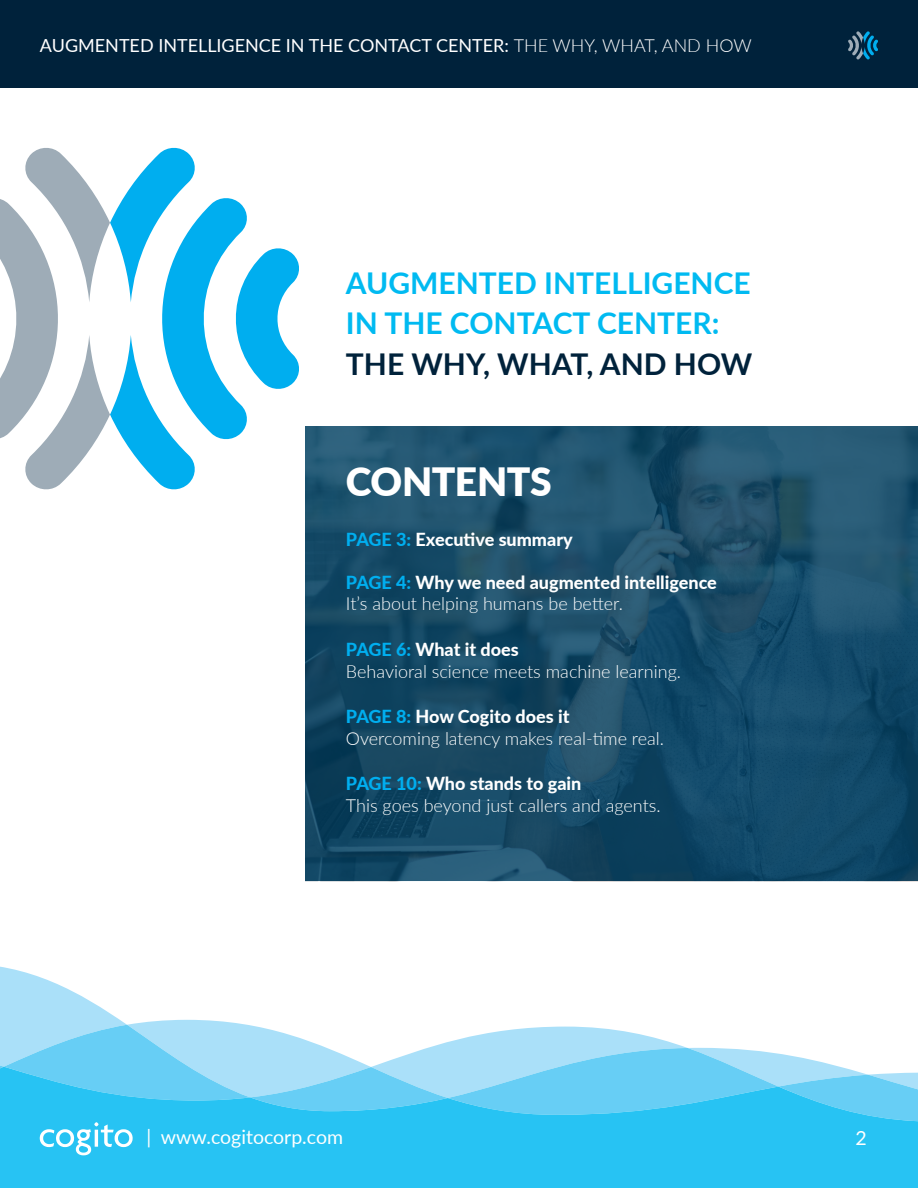
<style>
.page{position:relative;width:918px;height:1188px;background:#fff}
.page>*{position:absolute;margin:0;border:0;box-sizing:border-box;transform-origin:0 0}
.t1{font:900 39px "Lato";letter-spacing:-.02em;color:#fff}
.t2{font:700 30px/40.5px "Lato";color:#00baf1}
.t3{font:700 30px "Lato";color:#00223b}
.t4{font:19.5px "Lato";color:#fff}
.t5{font:300 18px/21.6px "Lato";color:#fff}
.t6{font:18px "Lato";color:#fff}
.t7{font:800 18px "Lato";color:#fff}
.s1{font-weight:300}
.s2{color:#00aeef}
.s3{font-weight:800;color:#00aeef}
.s4{font-weight:800}
</style>
<div class="page">
<svg style="left:0;top:966px;width:195px;height:54px"></svg>
<svg style="left:0;top:1020px;width:248px;height:47px"></svg>
<svg style="left:4px;top:1025px;width:836px;height:42px;fill:#aae0f9"></svg>
<svg style="left:0;top:1067px;width:918px;height:121px;background:#3fc7f3"></svg>
<div style="left:0;top:0;width:918px;height:88px;background:#00223b"></div>
<svg style="left:40px;top:1122px;width:93px;height:33px"></svg>
<svg style="left:848px;top:31px;width:30px;height:29px"></svg>
<svg style="left:0;top:147px;width:299px;height:343px"></svg>
<img style="left:306px;top:427px;width:612px;height:454px">
<p class="t6" style="left:40px;top:32px;width:713px">AUGMENTED INTELLIGENCE IN THE CONTACT CENTER: <span class="s1">THE WHY, WHAT, AND HOW</span></p>
<h2 class="t2" style="left:346px;top:261px;width:406px">AUGMENTED INTELLIGENCE<br>IN THE CONTACT CENTER:</h2>
<h2 class="t3" style="left:346px;top:342px;width:408px">THE WHY, WHAT, AND HOW</h2>
<h1 class="t1" style="left:346px;top:452px;width:207px">CONTENTS</h1>
<p class="t7" style="left:346px;top:526px;width:228px"><span class="s2">PAGE 3:</span> Executive summary</p>
<p class="t5" style="left:346px;top:571px;width:373px"><span class="s3">PAGE 4:</span> <span class="s4">Why we need augmented intelligence<br></span>It’s about helping humans be better.</p>
<p class="t5" style="left:346px;top:638px;width:337px"><span class="s3">PAGE 6:</span> <span class="s4">What it does<br></span>Behavioral science meets machine learning.</p>
<p class="t5" style="left:346px;top:705px;width:320px"><span class="s3">PAGE 8:</span> <span class="s4">How Cogito does it<br></span>Overcoming latency makes real-time real.</p>
<p class="t5" style="left:346px;top:772px;width:316px"><span class="s3">PAGE 10:</span> <span class="s4">Who stands to gain<br></span>This goes beyond just callers and agents.</p>
<p class="t4" style="left:147px;top:1123px;width:198px">| www.cogitocorp.com</p>
<p class="t4" style="left:856px;top:1124px;width:13px">2</p>
</div>
